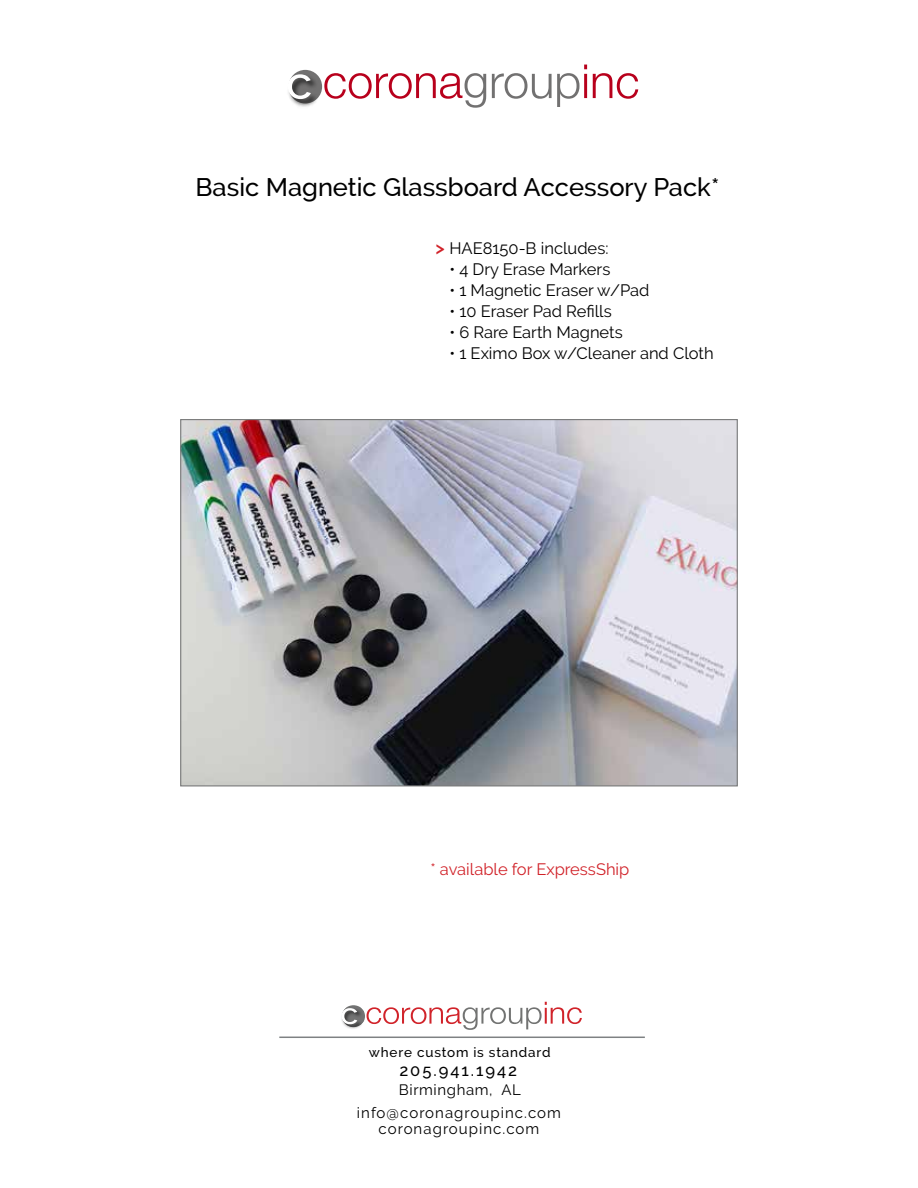
<style>
.page{position:relative;width:918px;height:1188px;background:#fff}
.page>*{position:absolute;margin:0;border:0;box-sizing:border-box;transform-origin:0 0}
.t1{font:500 25.5px "Raleway";color:#000}
.t2{font:16.5px "Raleway";color:#000}
.t3{font:16.5px "Raleway";color:#d12229}
.t4{font:500 16.5px "Raleway";letter-spacing:.12em;color:#000}
.t5{font:15px/16.5px "Raleway";letter-spacing:.07em;color:#000;text-align:center}
.t6{font:15px "Raleway";letter-spacing:.04em;color:#000}
.t7{font:500 13.5px "Raleway";letter-spacing:.06em;color:#000}
.s1{font-weight:600;font-style:italic;font-size:18px;color:#d12229}
</style>
<div class="page">
<img style="left:182px;top:421px;width:554px;height:363px">
<hr style="left:279px;top:1037px;width:366px;height:1px;background:#7e8183">
<svg style="left:367px;top:1002px;width:215px;height:28px"></svg>
<svg style="left:342px;top:1005px;width:23px;height:22px"></svg>
<img style="left:347px;top:1027px;width:12px;height:2px">
<img style="left:343px;top:1007px;width:21px;height:20px">
<svg style="left:341px;top:1008px;width:16px;height:16px"></svg>
<svg style="left:324px;top:73px;width:162px;height:35px"></svg>
<svg style="left:492px;top:65px;width:95px;height:42px"></svg>
<svg style="left:593px;top:73px;width:45px;height:26px"></svg>
<div style="left:288px;top:70px;width:34px;height:34px;background:#727171;border-radius:50%"></div>
<img style="left:291px;top:72px;width:30px;height:35px">
<svg style="left:288px;top:74px;width:23px;height:25px"></svg>
<h1 class="t1" style="left:196px;top:172px;width:526px">Basic Magnetic Glassboard Accessory Pack*</h1>
<p class="t2" style="left:435px;top:239px;width:175px"><span class="s1">&gt;</span> HAE8150-B includes:</p>
<p class="t2" style="left:449px;top:260px;width:163px">• 4 Dry Erase Markers</p>
<p class="t2" style="left:449px;top:281px;width:202px">• 1 Magnetic Eraser w/Pad</p>
<p class="t2" style="left:449px;top:302px;width:164px">• 10 Eraser Pad Refills</p>
<p class="t2" style="left:449px;top:323px;width:175px">• 6 Rare Earth Magnets</p>
<p class="t2" style="left:449px;top:344px;width:266px">• 1 Eximo Box w/Cleaner and Cloth</p>
<p class="t3" style="left:430px;top:860px;width:200px">* available for ExpressShip</p>
<p class="t7" style="left:369px;top:1044px;width:183px">where custom is standard</p>
<p class="t4" style="left:399px;top:1061px;width:119px">205.941.1942</p>
<p class="t6" style="left:399px;top:1081px;width:124px">Birmingham, AL</p>
<p class="t5" style="left:357px;top:1104px;width:206px">info@coronagroupinc.com coronagroupinc.com</p>
</div>
